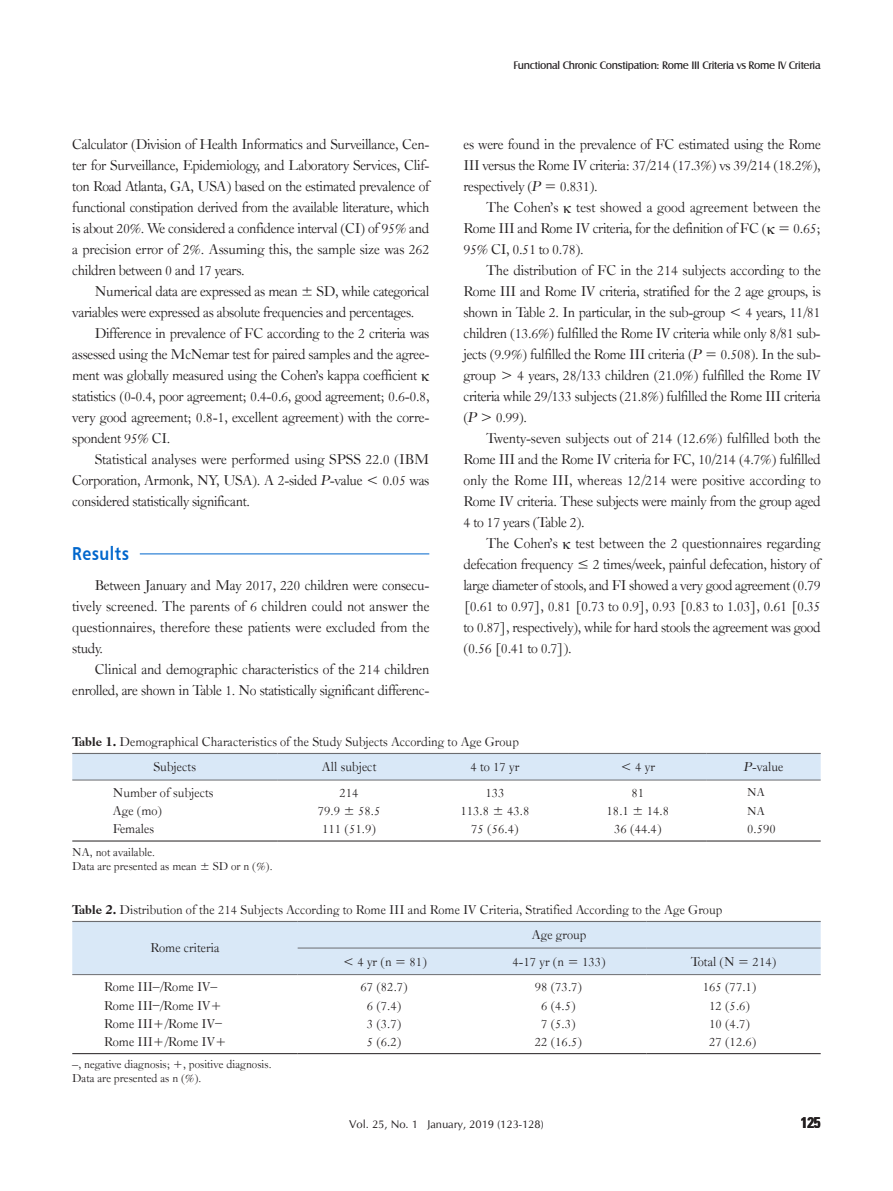
<style>
.page{position:relative;width:893px;height:1191px;background:#fff}
.page>*{position:absolute;margin:0;border:0;box-sizing:border-box;transform-origin:0 0}
.t1{font:18.75px "Humanist 777 BT Bold B";letter-spacing:.03em;color:#06c;scale:.85 1}
.t2{font:15.3px/21px "Caslon Old Face BT";letter-spacing:-.025em;color:#231f20;text-align:justify}
.t3{font:15.3px "Univeconbol";color:#231f20}
.t4{font:13.8px/25px "Caslon Old Face BT";color:#231f20}
.t5{font:12.45px "Caslon Old Face BT";color:#231f20}
.t6{font:12.3px/14.2px "Caslon Old Face BT";color:#231f20}
.t7{font:11.25px "Castle T";letter-spacing:-.025em;color:#231f20}
.t8{font:11.25px "CG Omega";color:#231f20}
.s1{font-style:italic}
.s2{font-weight:800;font-size:12.3px}
</style>
<div class="page">
<hr style="left:140px;top:553px;width:289px;height:1px;background:#06c">
<div style="left:72px;top:754px;width:749px;height:25px;background:#d9e8f7"></div>
<hr style="left:72px;top:753px;width:205px;height:1px;background:#6c6d70">
<hr style="left:277px;top:753px;width:144px;height:1px;background:#6c6d70">
<hr style="left:421px;top:753px;width:148px;height:1px;background:#6c6d70">
<hr style="left:569px;top:753px;width:138px;height:1px;background:#6c6d70">
<hr style="left:707px;top:753px;width:114px;height:1px;background:#6c6d70">
<hr style="left:72px;top:779px;width:205px;height:1px;background:#6c6d70">
<hr style="left:277px;top:779px;width:144px;height:1px;background:#6c6d70">
<hr style="left:421px;top:779px;width:148px;height:1px;background:#6c6d70">
<hr style="left:569px;top:779px;width:138px;height:1px;background:#6c6d70">
<hr style="left:707px;top:779px;width:114px;height:1px;background:#6c6d70">
<hr style="left:72px;top:840px;width:205px;height:1px;background:#231f20">
<hr style="left:277px;top:840px;width:144px;height:1px;background:#231f20">
<hr style="left:421px;top:840px;width:148px;height:1px;background:#231f20">
<hr style="left:569px;top:840px;width:138px;height:1px;background:#231f20">
<hr style="left:707px;top:840px;width:114px;height:1px;background:#231f20">
<div style="left:72px;top:922px;width:749px;height:52px;background:#d9e8f7"></div>
<hr style="left:298px;top:947px;width:174px;height:1px;background:#6c6d70">
<hr style="left:472px;top:947px;width:174px;height:1px;background:#6c6d70">
<hr style="left:646px;top:947px;width:175px;height:1px;background:#6c6d70">
<hr style="left:72px;top:1053px;width:226px;height:1px;background:#231f20">
<hr style="left:298px;top:1053px;width:174px;height:1px;background:#231f20">
<hr style="left:472px;top:1053px;width:174px;height:1px;background:#231f20">
<hr style="left:646px;top:1053px;width:175px;height:1px;background:#231f20">
<hr style="left:298px;top:921px;width:174px;height:1px;background:#6c6d70">
<hr style="left:472px;top:921px;width:174px;height:1px;background:#6c6d70">
<hr style="left:646px;top:921px;width:175px;height:1px;background:#6c6d70">
<hr style="left:72px;top:921px;width:226px;height:1px;background:#6c6d70">
<hr style="left:72px;top:974px;width:226px;height:1px;background:#6c6d70">
<hr style="left:298px;top:974px;width:174px;height:1px;background:#6c6d70">
<hr style="left:472px;top:974px;width:174px;height:1px;background:#6c6d70">
<hr style="left:646px;top:974px;width:175px;height:1px;background:#6c6d70">
<p class="t2" style="left:72px;top:133px;width:359px">Calculator (Division of Health Informatics and Surveillance, Cen&shy;ter for Surveillance, Epidemiology, and Laboratory Services, Clif&shy;ton Road Atlanta, GA, USA) based on the estimated prevalence of functional constipation derived from the available literature, which is about 20%. We considered a confidence interval (CI) of 95% and a precision error of 2%. Assuming this, the sample size was 262 children between 0 and 17 years.</p>
<p class="t2" style="left:95px;top:280px;width:336px">Numerical data are expressed as mean ± SD, while categorical</p>
<p class="t2" style="left:72px;top:301px;width:344px">variables were expressed as absolute frequencies and percentages.</p>
<p class="t2" style="left:95px;top:322px;width:336px">Difference in prevalence of FC according to the 2 criteria was</p>
<p class="t2" style="left:72px;top:343px;width:359px">assessed using the McNemar test for paired samples and the agree-</p>
<p class="t2" style="left:72px;top:364px;width:347px">ment was globally measured using the Cohen’s kappa coefficient</p>
<p class="t2" style="left:72px;top:385px;width:359px">statistics (0-0.4, poor agreement; 0.4-0.6, good agreement; 0.6-0.8,</p>
<p class="t2" style="left:72px;top:406px;width:359px">very good agreement; 0.8-1, excellent agreement) with the corre-</p>
<p class="t2" style="left:72px;top:427px;width:99px">spondent 95% CI.</p>
<p class="t2" style="left:95px;top:448px;width:336px">Statistical analyses were performed using SPSS 22.0 (IBM</p>
<p class="t2" style="left:72px;top:469px;width:359px">Corporation, Armonk, NY, USA). A 2-sided <span class="s1">P</span>-value &lt; 0.05 was</p>
<p class="t2" style="left:72px;top:490px;width:179px">considered statistically significant.</p>
<p class="t1" style="left:72px;top:542px;width:68px">Results</p>
<p class="t2" style="left:72px;top:574px;width:359px;text-indent:22px">Between January and May 2017, 220 children were consecu&shy;tively screened. The parents of 6 children could not answer the questionnaires, therefore these patients were excluded from the study.</p>
<p class="t2" style="left:72px;top:658px;width:359px;text-align:right">Clinical and demographic characteristics of the 214 children enrolled, are shown in Table 1. No statistically significant differenc-</p>
<p class="t7" style="left:514px;top:59px;width:308px">Functional Chronic Constipation: Rome III Criteria vs Rome IV Criteria</p>
<p class="t2" style="left:463px;top:133px;width:359px">es were found in the prevalence of FC estimated using the Rome III versus the Rome IV criteria: 37/214 (17.3%) vs 39/214 (18.2%), respectively (<span class="s1">P</span> = 0.831).</p>
<p class="t2" style="left:463px;top:196px;width:359px;text-indent:23px">The Cohen’s test showed a good agreement between the Rome III and Rome IV criteria, for the definition of FC ( = 0.65; 95% CI, 0.51 to 0.78).</p>
<p class="t2" style="left:463px;top:259px;width:359px;text-indent:23px">The distribution of FC in the 214 subjects according to the Rome III and Rome IV criteria, stratified for the 2 age groups, is shown in Table 2. In particular, in the sub-group &lt; 4 years, 11/81 children (13.6%) fulfilled the Rome IV criteria while only 8/81 sub&shy;jects (9.9%) fulfilled the Rome III criteria (<span class="s1">P</span> = 0.508). In the sub&shy;group &gt; 4 years, 28/133 children (21.0%) fulfilled the Rome IV criteria while 29/133 subjects (21.8%) fulfilled the Rome III criteria (<span class="s1">P</span> &gt; 0.99).</p>
<p class="t2" style="left:463px;top:427px;width:359px;text-indent:23px">Twenty-seven subjects out of 214 (12.6%) fulfilled both the Rome III and the Rome IV criteria for FC, 10/214 (4.7%) fulfilled only the Rome III, whereas 12/214 were positive according to Rome IV criteria. These subjects were mainly from the group aged 4 to 17 years (Table 2).</p>
<p class="t2" style="left:463px;top:532px;width:359px;text-indent:23px">The Cohen’s test between the 2 questionnaires regarding defecation frequency ≤ 2 times/week, painful defecation, history of large diameter of stools, and FI showed a very good agreement (0.79 [0.61 to 0.97], 0.81 [0.73 to 0.9], 0.93 [0.83 to 1.03], 0.61 [0.35 to 0.87], respectively), while for hard stools the agreement was good (0.56 [0.41 to 0.7]).</p>
<p class="t4" style="left:153px;top:729px;width:367px;text-indent:-81px"><span class="s2">Table 1.</span> Demographical Characteristics of the Study Subjects According to Age Group<br>Subjects</p>
<p class="t4" style="left:322px;top:754px;width:56px">All subject</p>
<p class="t4" style="left:471px;top:754px;width:50px">4 to 17 yr</p>
<p class="t4" style="left:621px;top:754px;width:36px">&lt; 4 yr</p>
<p class="t4" style="left:743px;top:754px;width:42px"><span class="s1">P</span>-value</p>
<p class="t4" style="left:113px;top:779px;width:102px">Number of subjects</p>
<p class="t4" style="left:340px;top:779px;width:21px">214</p>
<p class="t4" style="left:485px;top:779px;width:21px">133</p>
<p class="t4" style="left:631px;top:779px;width:14px">81</p>
<p class="t5" style="left:747px;top:785px;width:19px">NA</p>
<p class="t4" style="left:113px;top:797px;width:51px">Age (mo)</p>
<p class="t4" style="left:318px;top:797px;width:64px">79.9 ± 58.5</p>
<p class="t4" style="left:460px;top:797px;width:70px">113.8 ± 43.8</p>
<p class="t4" style="left:607px;top:797px;width:64px">18.1 ± 14.8</p>
<p class="t5" style="left:747px;top:803px;width:19px">NA</p>
<p class="t4" style="left:113px;top:815px;width:43px">Females</p>
<p class="t4" style="left:322px;top:815px;width:55px">111 (51.9)</p>
<p class="t4" style="left:471px;top:815px;width:49px">75 (56.4)</p>
<p class="t4" style="left:614px;top:815px;width:49px">36 (44.4)</p>
<p class="t4" style="left:747px;top:815px;width:30px">0.590</p>
<p class="t6" style="left:72px;top:844px;width:202px">NA, not available.<br>Data are presented as mean ± SD or n (%).</p>
<p class="t4" style="left:72px;top:897px;width:652px"><span class="s2">Table 2.</span> Distribution of the 214 Subjects According to Rome III and Rome IV Criteria, Stratified According to the Age Group</p>
<p class="t4" style="left:150px;top:935px;width:70px">Rome criteria</p>
<p class="t4" style="left:532px;top:922px;width:56px">Age group</p>
<p class="t4" style="left:343px;top:948px;width:86px">&lt; 4 yr (n = 81)</p>
<p class="t4" style="left:513px;top:948px;width:95px">4-17 yr (n = 133)</p>
<p class="t4" style="left:691px;top:948px;width:87px">Total (N = 214)</p>
<p class="t4" style="left:104px;top:974px;width:115px">Rome III–/Rome IV–</p>
<p class="t4" style="left:360px;top:974px;width:49px">67 (82.7)</p>
<p class="t4" style="left:535px;top:974px;width:49px">98 (73.7)</p>
<p class="t4" style="left:703px;top:974px;width:55px">165 (77.1)</p>
<p class="t4" style="left:104px;top:992px;width:119px">Rome III–/Rome IV+</p>
<p class="t4" style="left:367px;top:992px;width:36px">6 (7.4)</p>
<p class="t4" style="left:541px;top:992px;width:36px">6 (4.5)</p>
<p class="t4" style="left:709px;top:992px;width:43px">12 (5.6)</p>
<p class="t4" style="left:104px;top:1010px;width:119px">Rome III+/Rome IV–</p>
<p class="t4" style="left:367px;top:1010px;width:36px">3 (3.7)</p>
<p class="t4" style="left:541px;top:1010px;width:36px">7 (5.3)</p>
<p class="t4" style="left:709px;top:1010px;width:43px">10 (4.7)</p>
<p class="t4" style="left:104px;top:1028px;width:124px">Rome III+/Rome IV+</p>
<p class="t4" style="left:367px;top:1028px;width:36px">5 (6.2)</p>
<p class="t4" style="left:535px;top:1028px;width:49px">22 (16.5)</p>
<p class="t4" style="left:709px;top:1028px;width:49px">27 (12.6)</p>
<p class="t6" style="left:72px;top:1056px;width:201px">–, negative diagnosis; +, positive diagnosis.<br>Data are presented as n (%).</p>
<p class="t8" style="left:349px;top:1117px;width:196px">Vol. 25, No. 1 January, 2019 (123-128)</p>
<p class="t3" style="left:801px;top:1112px;width:21px">125</p>
</div>
